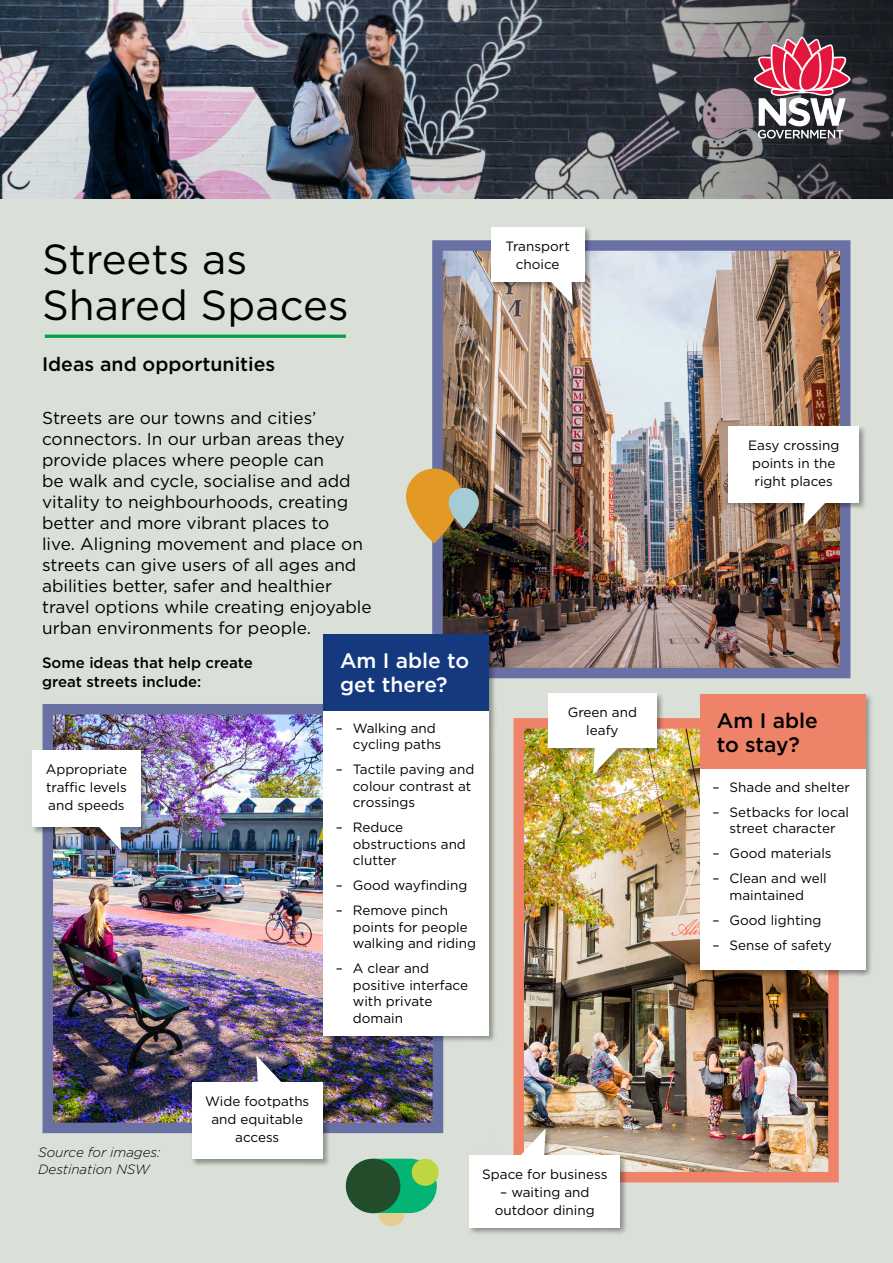
<style>
.page{position:relative;width:893px;height:1263px;background:#fff}
.page>*{position:absolute;margin:0;border:0;box-sizing:border-box;transform-origin:0 0}
.Page_heading{font:42px/46.5px "Gotham";color:#000}
.Heading_1{font:500 21px/24px "Gotham";color:#fff}
.Heading_1-2{font:500 21px/24px "Gotham";color:#000}
.Page_subheading{font:500 19.5px "Gotham";color:#000}
.Body_11_5pt_left_ali{font:17.25px/21px "Gotham";color:#000}
.Body_left_aligned{font:500 15px/19.5px "Gotham";color:#000}
.Body_9pt_centred{font:13.5px/16.5px "Gotham";color:#000}
.Photo_caption{font:italic 300 13.5px/16.5px "Gotham";letter-spacing:-.005em;color:#000}
</style>
<div class="page">
<div style="left:0;top:199px;width:893px;height:1064px;background:#dae0d8"></div>
<img style="left:0;top:0;width:893px;height:199px">
<svg style="left:754px;top:37px;width:96px;height:102px"></svg>
<hr style="left:45px;top:335px;width:301px;height:3px;background:#089f49">
<img style="left:443px;top:251px;width:396px;height:416px">
<div style="left:432px;top:240px;width:418px;height:438px;border:10px solid #6870a4"></div>
<img style="left:54px;top:715px;width:378px;height:407px">
<div style="left:43px;top:704px;width:400px;height:429px;border:10px solid #6870a4"></div>
<div style="left:322px;top:633px;width:175px;height:410px;background:#000;opacity:.35"></div>
<div style="left:323px;top:709px;width:166px;height:327px;background:#fff"></div>
<div style="left:323px;top:634px;width:166px;height:77px;background:#15397f"></div>
<div style="left:31px;top:749px;width:117px;height:109px;background:#000;opacity:.35"></div>
<svg style="left:95px;top:827px;width:27px;height:24px"></svg>
<div style="left:32px;top:751px;width:109px;height:76px;background:#fff"></div>
<div style="left:190px;top:1055px;width:140px;height:111px;background:#000;opacity:.35"></div>
<svg style="left:256px;top:1055px;width:27px;height:27px"></svg>
<div style="left:192px;top:1082px;width:131px;height:76px;background:#fff"></div>
<div style="left:490px;top:226px;width:102px;height:86px;background:#000;opacity:.35"></div>
<svg style="left:546px;top:281px;width:27px;height:24px"></svg>
<div style="left:491px;top:227px;width:93px;height:54px;background:#fff"></div>
<div style="left:727px;top:425px;width:140px;height:108px;background:#000;opacity:.35"></div>
<svg style="left:803px;top:502px;width:27px;height:24px"></svg>
<div style="left:728px;top:426px;width:131px;height:76px;background:#fff"></div>
<img style="left:524px;top:729px;width:304px;height:442px">
<div style="left:513px;top:718px;width:326px;height:464px;border:10px solid #ee836a"></div>
<div style="left:698px;top:693px;width:175px;height:284px;background:#000;opacity:.35"></div>
<div style="left:700px;top:768px;width:166px;height:201px;background:#fff"></div>
<div style="left:700px;top:694px;width:166px;height:75px;background:#ee836a"></div>
<div style="left:547px;top:692px;width:117px;height:89px;background:#000;opacity:.35"></div>
<div style="left:548px;top:693px;width:109px;height:55px;background:#fff"></div>
<svg style="left:593px;top:748px;width:27px;height:26px"></svg>
<div style="left:468px;top:1128px;width:160px;height:107px;background:#000;opacity:.35"></div>
<svg style="left:519px;top:1128px;width:27px;height:27px"></svg>
<div style="left:469px;top:1155px;width:151px;height:72px;background:#fff"></div>
<svg style="left:406px;top:468px;width:56px;height:75px;fill:#e39925"></svg>
<svg style="left:449px;top:488px;width:30px;height:41px"></svg>
<div style="left:346px;top:1158px;width:91px;height:55px;background:#04b475;border-radius:27px"></div>
<div style="left:346px;top:1159px;width:54px;height:54px;background:#224c2a;border-radius:50%"></div>
<svg style="left:378px;top:1213px;width:27px;height:13px"></svg>
<div style="left:412px;top:1159px;width:27px;height:27px;background:#bed740;border-radius:50%"></div>
<h1 class="Page_heading" style="left:42px;top:235px;width:308px">Streets as<br>Shared Spaces</h1>
<p class="Page_subheading" style="left:42px;top:351px;width:235px">Ideas and opportunities</p>
<p class="Body_11_5pt_left_ali" style="left:42px;top:407px;width:331px">Streets are our towns and cities’ connectors. In our urban areas they provide places where people can<br>be walk and cycle, socialise and add vitality to neighbourhoods, creating better and more vibrant places to<br>live. Aligning movement and place on streets can give users of all ages and abilities better, safer and healthier travel options while creating enjoyable urban environments for people.</p>
<p class="Body_left_aligned" style="left:42px;top:653px;width:212px">Some ideas that help create great streets include:</p>
<p class="Body_9pt_centred" style="left:353px;top:719px;width:90px;text-indent:-17px">– Walking and cycling paths</p>
<p class="Body_9pt_centred" style="left:353px;top:761px;width:123px;text-indent:-17px">– Tactile paving and colour contrast at crossings</p>
<p class="Body_9pt_centred" style="left:353px;top:819px;width:115px;text-indent:-17px">– Reduce obstructions and clutter</p>
<p class="Body_9pt_centred" style="left:336px;top:877px;width:133px">– Good wayfinding</p>
<p class="Body_9pt_centred" style="left:353px;top:902px;width:125px;text-indent:-17px">– Remove pinch points for people walking and riding</p>
<p class="Body_9pt_centred" style="left:353px;top:960px;width:117px;text-indent:-17px">– A clear and positive interface with private domain</p>
<h2 class="Heading_1" style="left:340px;top:648px;width:131px">Am I able to get there?</h2>
<p class="Body_9pt_centred" style="left:46px;top:760px;width:83px;line-height:18px;text-align:justify">Appropriate traffic levels and speeds</p>
<p class="Body_9pt_centred" style="left:506px;top:237px;width:66px;line-height:18px;text-align:center">Transport choice</p>
<p class="Body_9pt_centred" style="left:568px;top:703px;width:71px;line-height:18px;text-align:center">Green and leafy</p>
<p class="Photo_caption" style="left:38px;top:1143px;width:124px">Source for images:<br>Destination NSW</p>
<p class="Body_9pt_centred" style="left:205px;top:1091px;width:106px;line-height:18px;text-align:center">Wide footpaths and equitable access</p>
<p class="Body_9pt_centred" style="left:482px;top:1165px;width:127px">Space for business</p>
<p class="Body_9pt_centred" style="left:495px;top:1182px;width:101px;line-height:18px;text-align:center">– waiting and outdoor dining</p>
<p class="Body_9pt_centred" style="left:748px;top:435px;width:93px;line-height:18px">Easy crossing points in the right places</p>
<h2 class="Heading_1-2" style="left:717px;top:708px;width:102px">Am I able to stay?</h2>
<p class="Body_9pt_centred" style="left:713px;top:778px;width:139px">– Shade and shelter</p>
<p class="Body_9pt_centred" style="left:713px;top:803px;width:138px;text-align:center">– Setbacks for local street character</p>
<p class="Body_9pt_centred" style="left:713px;top:845px;width:120px">– Good materials</p>
<p class="Body_9pt_centred" style="left:713px;top:870px;width:116px;text-align:center">– Clean and well maintained</p>
<p class="Body_9pt_centred" style="left:713px;top:911px;width:110px">– Good lighting</p>
<p class="Body_9pt_centred" style="left:713px;top:936px;width:121px">– Sense of safety</p>
</div>
